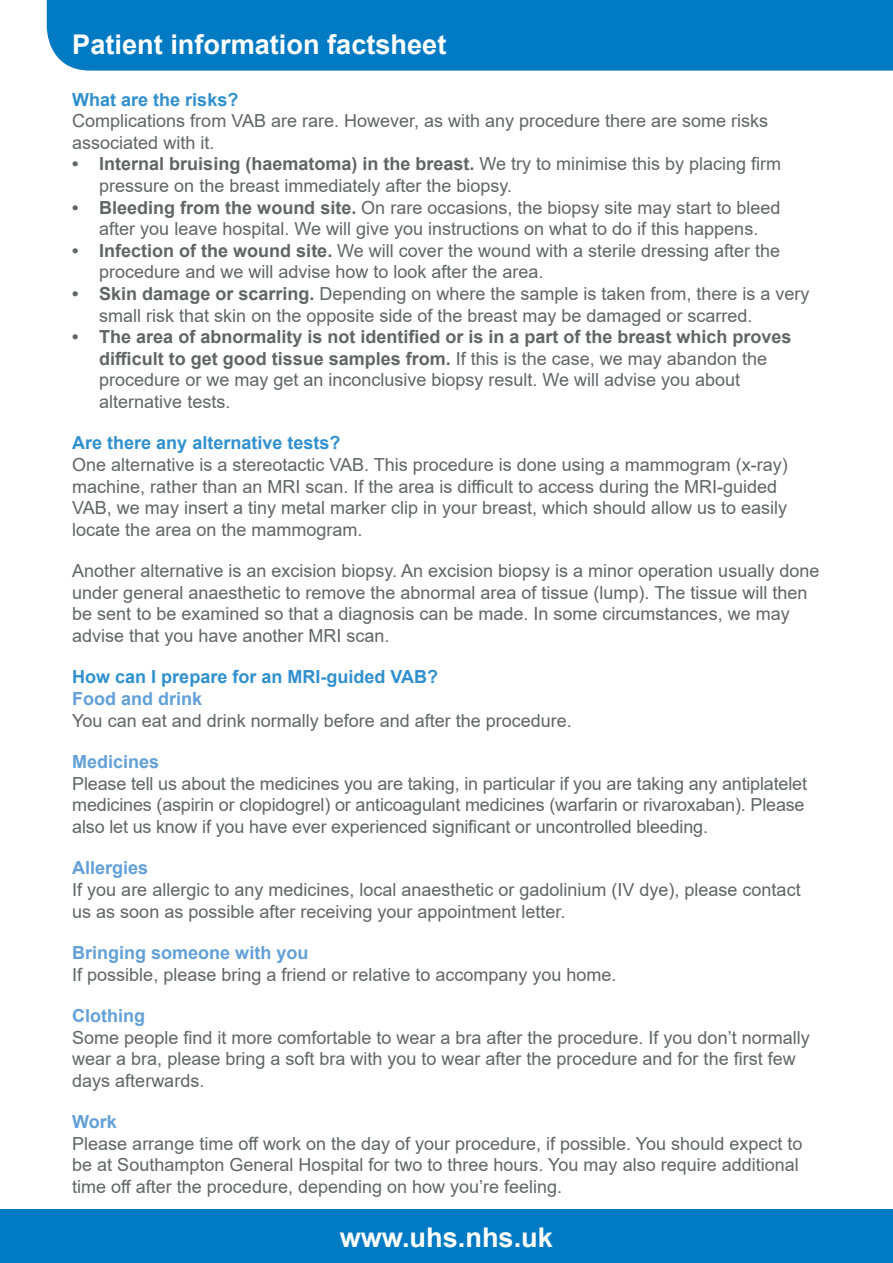
<style>
.page{position:relative;width:893px;height:1263px;background:#fff}
.page>*{position:absolute;margin:0;border:0;box-sizing:border-box;transform-origin:0 0}
.t1{font:700 27.15px "Arial";color:#fff}
.t2{font:18px/21.6px "Arial";color:#636466}
.t3{font:700 18px "Arial";color:#3090ce}
.t4{font:700 18px "Arial";color:#62a0d7}
.s1{font-weight:700}
</style>
<div class="page">
<div style="left:0;top:1209px;width:893px;height:54px;background:#007ac2"></div>
<div style="left:46px;top:0;width:847px;height:71px;background:#007ac2"></div>
<h1 class="t1" style="left:72px;top:25px;width:376px">Patient information factsheet</h1>
<p class="t3" style="left:72px;top:87px;width:168px">What are the risks?</p>
<p class="t2" style="left:72px;top:110px;width:697px">Complications from VAB are rare. However, as with any procedure there are some risks associated with it.</p>
<p class="t2" style="left:99px;top:153px;width:683px;text-indent:-27px"><span class="s1">• Internal bruising (haematoma) in the breast.</span> We try to minimise this by placing firm pressure on the breast immediately after the biopsy.</p>
<p class="t2" style="left:72px;top:196px;width:710px;text-align:center"><span class="s1">• Bleeding from the wound site.</span> On rare occasions, the biopsy site may start to bleed after you leave hospital. We will give you instructions on what to do if this happens.</p>
<p class="t2" style="left:99px;top:240px;width:682px;text-indent:-27px"><span class="s1">• Infection of the wound site.</span> We will cover the wound with a sterile dressing after the procedure and we will advise how to look after the area.</p>
<p class="t2" style="left:99px;top:283px;width:712px;text-indent:-27px"><span class="s1">• Skin damage or scarring.</span> Depending on where the sample is taken from, there is a very small risk that skin on the opposite side of the breast may be damaged or scarred.</p>
<p class="t2" style="left:99px;top:326px;width:694px;text-indent:-27px"><span class="s1">• The area of abnormality is not identified or is in a part of the breast which proves difficult to get good tissue samples from.</span> If this is the case, we may abandon the procedure or we may get an inconclusive biopsy result. We will advise you about alternative tests.</p>
<p class="t3" style="left:72px;top:430px;width:270px">Are there any alternative tests?</p>
<p class="t2" style="left:72px;top:454px;width:717px">One alternative is a stereotactic VAB. This procedure is done using a mammogram (x-ray) machine, rather than an MRI scan. If the area is difficult to access during the MRI-guided VAB, we may insert a tiny metal marker clip in your breast, which should allow us to easily locate the area on the mammogram.</p>
<p class="t2" style="left:72px;top:560px;width:749px">Another alternative is an excision biopsy. An excision biopsy is a minor operation usually done under general anaesthetic to remove the abnormal area of tissue (lump). The tissue will then be sent to be examined so that a diagnosis can be made. In some circumstances, we may advise that you have another MRI scan.</p>
<p class="t3" style="left:72px;top:664px;width:367px">How can I prepare for an MRI-guided VAB?</p>
<p class="t4" style="left:72px;top:686px;width:132px">Food and drink</p>
<p class="t2" style="left:72px;top:709px;width:501px">You can eat and drink normally before and after the procedure.</p>
<p class="t4" style="left:72px;top:749px;width:89px">Medicines</p>
<p class="t2" style="left:72px;top:772px;width:736px">Please tell us about the medicines you are taking, in particular if you are taking any antiplatelet medicines (aspirin or clopidogrel) or anticoagulant medicines (warfarin or rivaroxaban). Please also let us know if you have ever experienced significant or uncontrolled bleeding.</p>
<p class="t4" style="left:72px;top:855px;width:78px">Allergies</p>
<p class="t2" style="left:72px;top:879px;width:730px">If you are allergic to any medicines, local anaesthetic or gadolinium (IV dye), please contact us as soon as possible after receiving your appointment letter.</p>
<p class="t4" style="left:72px;top:940px;width:238px">Bringing someone with you</p>
<p class="t2" style="left:72px;top:963px;width:546px">If possible, please bring a friend or relative to accompany you home.</p>
<p class="t4" style="left:72px;top:1003px;width:74px">Clothing</p>
<p class="t2" style="left:72px;top:1026px;width:739px">Some people find it more comfortable to wear a bra after the procedure. If you don’t normally wear a bra, please bring a soft bra with you to wear after the procedure and for the first few days afterwards.</p>
<p class="t4" style="left:72px;top:1109px;width:46px">Work</p>
<p class="t2" style="left:72px;top:1132px;width:732px">Please arrange time off work on the day of your procedure, if possible. You should expect to be at Southampton General Hospital for two to three hours. You may also require additional time off after the procedure, depending on how you’re feeling.</p>
<h1 class="t1" style="left:340px;top:1218px;width:215px">www.uhs.nhs.uk</h1>
</div>
